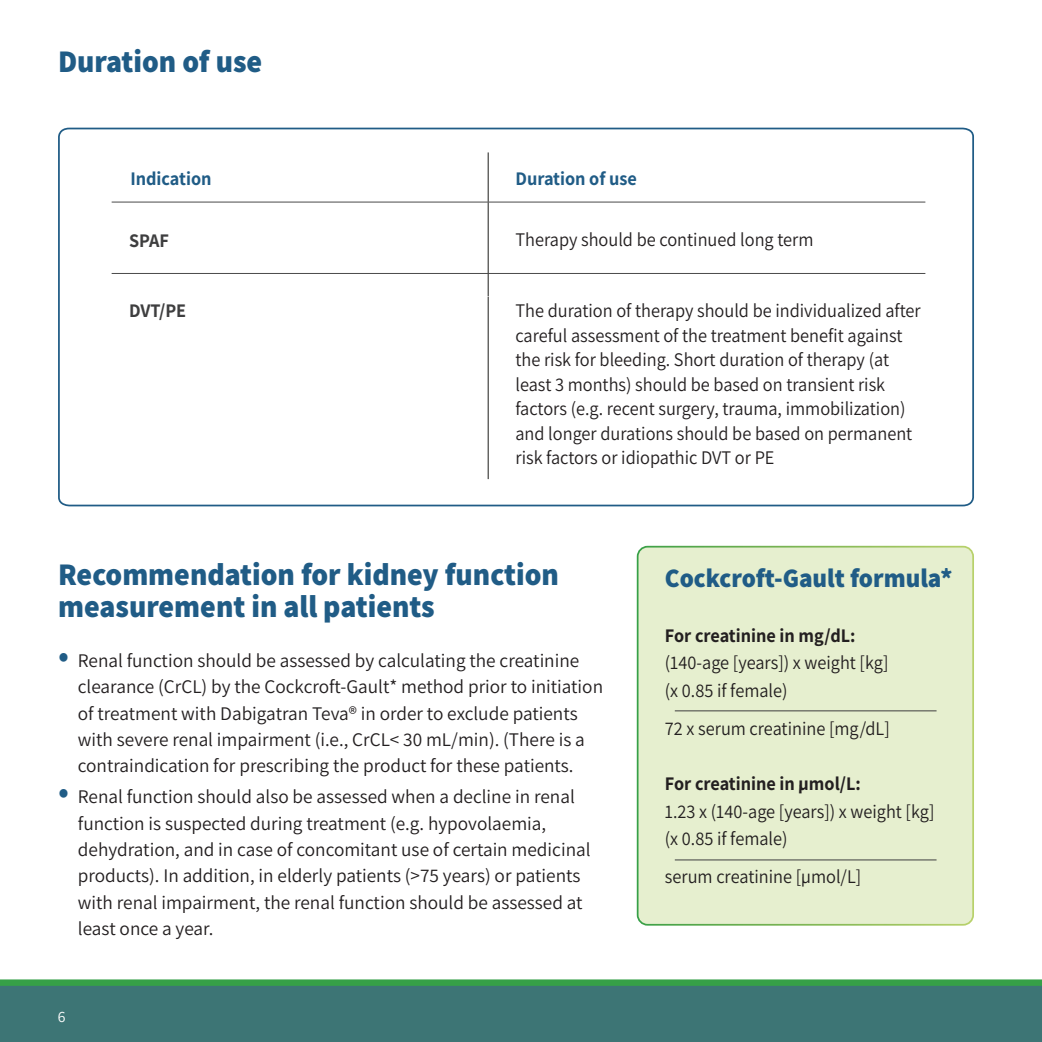
<style>
.page{position:relative;width:1042px;height:1042px;background:#fff}
.page>*{position:absolute;margin:0;border:0;box-sizing:border-box;transform-origin:0 0}
.t1{font:800 31.5px/31.5px "Assistant";color:#205c86;scale:.95 1}
.t2{font:800 26.6px "Assistant";color:#205c86;scale:.95 1}
.t3{font:19.25px/26.2px "Assistant";color:#231f20}
.t4{font:19.25px/24.5px "Assistant";color:#231f20;scale:.95 1}
.t5{font:700 19.25px "Assistant";color:#231f20;scale:.95 1}
.t6{font:700 19.25px "Assistant";color:#205c86;scale:.95 1}
.t7{font:700 19.25px "Assistant";color:#3e3e3f;scale:.95 1}
.t8{font:15.75px "Assistant";color:#fff}
.s1{font-size:36.75px;color:#205c86}
</style>
<div class="page">
<svg style="left:0;top:979px;width:1042px;height:63px;background:#3d7a71"></svg>
<svg style="left:58px;top:127px;width:916px;height:380px"></svg>
<hr style="left:488px;top:152px;width:1px;height:50px;background:#1c1c1a">
<hr style="left:488px;top:202px;width:1px;height:94px;background:#1c1c1a">
<hr style="left:488px;top:297px;width:1px;height:182px;background:#1c1c1a">
<hr style="left:112px;top:202px;width:406px;height:1px;background:#4a4a4a">
<hr style="left:518px;top:202px;width:407px;height:1px;background:#4a4a4a">
<hr style="left:112px;top:273px;width:406px;height:1px;background:#4a4a4a">
<hr style="left:518px;top:273px;width:407px;height:1px;background:#4a4a4a">
<div style="left:637px;top:547px;width:336px;height:378px;background:#e6efcf;border-radius:10px"></div>
<div style="left:637px;top:546px;width:337px;height:379px;border:2px solid #fff;border-radius:10px"></div>
<hr style="left:675px;top:710px;width:261px;height:1px;background:#3e3e3f">
<hr style="left:675px;top:859px;width:261px;height:1px;background:#3e3e3f">
<p class="t1" style="left:58px;top:44px;width:216px">Duration of use</p>
<p class="t6" style="left:130px;top:165px;width:87px">Indication</p>
<p class="t6" style="left:515px;top:165px;width:129px">Duration of use</p>
<p class="t7" style="left:129px;top:227px;width:44px">SPAF</p>
<p class="t4" style="left:515px;top:226px;width:315px">Therapy should be continued long term</p>
<p class="t7" style="left:129px;top:298px;width:62px">DVT/PE</p>
<p class="t4" style="left:515px;top:298px;width:428px">The duration of therapy should be individualized after careful assessment of the treatment benefit against the risk for bleeding. Short duration of therapy (at least 3 months) should be based on transient risk factors (e.g. recent surgery, trauma, immobilization) and longer durations should be based on permanent risk factors or idiopathic DVT or PE</p>
<p class="t1" style="left:58px;top:557px;width:529px">Recommendation for kidney function measurement in all patients</p>
<p class="t3" style="left:78px;top:647px;width:527px;text-indent:-20px"><span class="s1">•</span> Renal function should be assessed by calculating the creatinine clearance (CrCL) by the Cockcroft-Gault* method prior to initiation of treatment with Dabigatran Teva® in order to exclude patients with severe renal impairment (i.e., CrCL&lt; 30 mL/min). (There is a contraindication for prescribing the product for these patients.</p>
<p class="t3" style="left:78px;top:783px;width:514px;text-indent:-20px"><span class="s1">•</span> Renal function should also be assessed when a decline in renal function is suspected during treatment (e.g. hypovolaemia, dehydration, and in case of concomitant use of certain medicinal products). In addition, in elderly patients (&gt;75 years) or patients with renal impairment, the renal function should be assessed at least once a year.</p>
<p class="t8" style="left:58px;top:1005px;width:9px">6</p>
<p class="t2" style="left:665px;top:560px;width:304px">Cockcroft-Gault formula*</p>
<p class="t5" style="left:665px;top:622px;width:202px">For creatinine in mg/dL:</p>
<p class="t4" style="left:665px;top:649px;width:237px">(140-age [years]) x weight [kg]</p>
<p class="t4" style="left:665px;top:677px;width:131px">(x 0.85 if female)</p>
<p class="t4" style="left:665px;top:715px;width:238px">72 x serum creatinine [mg/dL]</p>
<p class="t5" style="left:665px;top:770px;width:208px">For creatinine in μmol/L:</p>
<p class="t4" style="left:665px;top:798px;width:285px">1.23 x (140-age [years]) x weight [kg]</p>
<p class="t4" style="left:665px;top:826px;width:131px">(x 0.85 if female)</p>
<p class="t4" style="left:665px;top:863px;width:208px">serum creatinine [μmol/L]</p>
</div>
